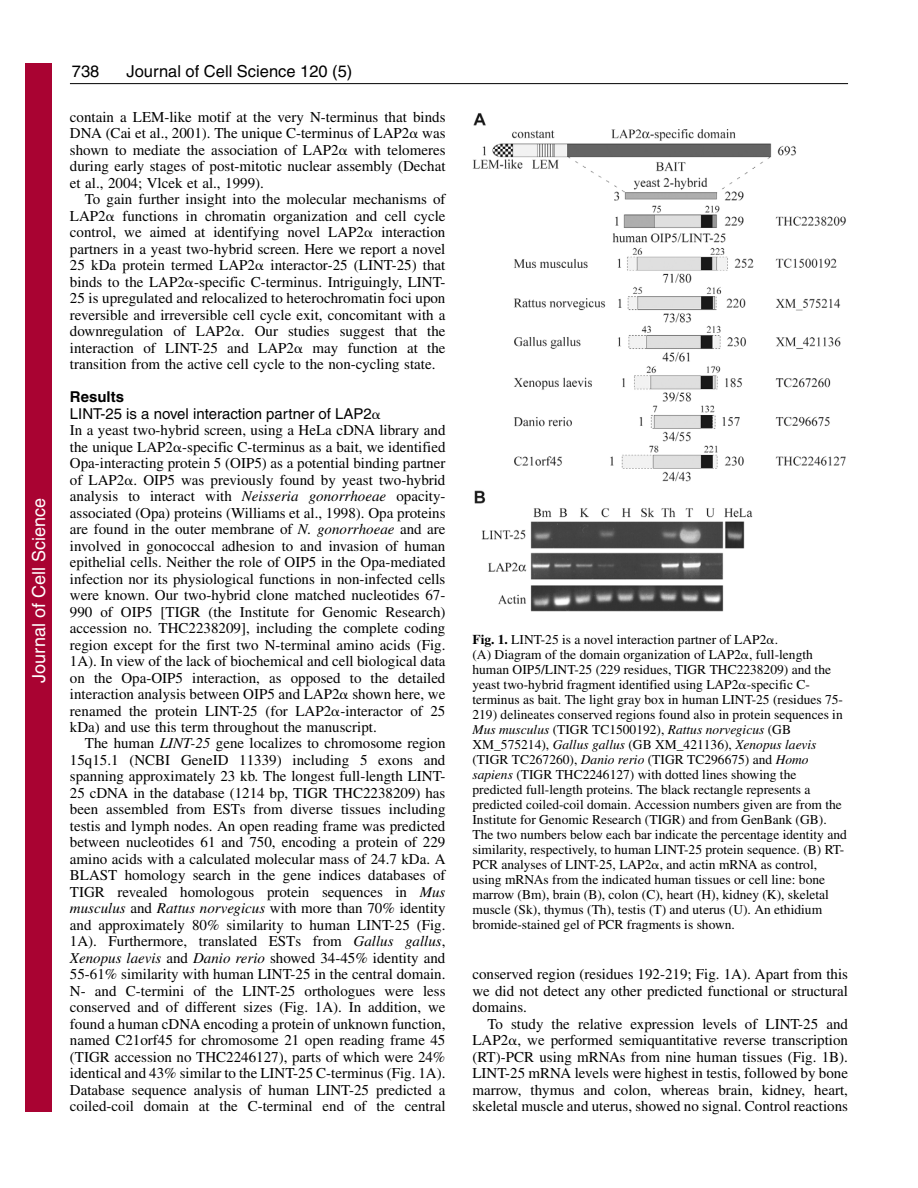
<style>
.page{position:relative;width:918px;height:1188px;background:#fff}
.page>*{position:absolute;margin:0;border:0;box-sizing:border-box;transform-origin:0 0}
.t1{font:18px "Helvetica";color:#fff}
.t2{font:16.5px "Helvetica";color:#000}
.t3{font:15px/16.5px "Times";color:#000;text-align:justify}
.t4{font:15px/16.5px "Helvetica";color:#000}
.t5{font:13.5px/15px "Times";color:#000}
.s1{font-family:"Mathematical Pi One"}
.s2{font-weight:700}
.s3{font-style:italic}
</style>
<div class="page">
<hr style="left:70px;top:83px;width:778px;height:1px;background:#000">
<img style="left:472px;top:113px;width:374px;height:499px">
<div style="left:26px;top:64px;width:26px;height:1048px;background:#a90332"></div>
<p class="t1" style="left:28px;top:683px;width:186px;rotate:-90deg">Journal of Cell Science</p>
<p class="t2" style="left:127px;top:65px;width:227px">Journal of Cell Science 120 (5)</p>
<p class="t2" style="left:72px;top:65px;width:29px">738</p>
<p class="t3" style="left:70px;top:110px;width:377px">contain a LEM-like motif at the very N-terminus that binds DNA (Cai et al., 2001). The unique C-terminus of LAP2<span class="s1">-</span> was shown to mediate the association of LAP2<span class="s1">-</span> with telomeres during early stages of post-mitotic nuclear assembly (Dechat et al., 2004; Vlcek et al., 1999).</p>
<p class="t3" style="left:70px;top:192px;width:377px;text-indent:15px">To gain further insight into the molecular mechanisms of LAP2<span class="s1">-</span> functions in chromatin organization and cell cycle control, we aimed at identifying novel LAP2<span class="s1">-</span> interaction partners in a yeast two-hybrid screen. Here we report a novel 25 kDa protein termed LAP2<span class="s1">-</span> interactor-25 (LINT-25) that binds to the LAP2<span class="s1">-</span>-specific C-terminus. Intriguingly, LINT-25 is upregulated and relocalized to heterochromatin foci upon reversible and irreversible cell cycle exit, concomitant with a downregulation of LAP2<span class="s1">-</span>. Our studies suggest that the interaction of LINT-25 and LAP2<span class="s1">-</span> may function at the transition from the active cell cycle to the non-cycling state.</p>
<p class="t4" style="left:70px;top:390px;width:313px"><span class="s2">Results<br></span>LINT-25 is a novel interaction partner of LAP2<span class="s1">-</span></p>
<p class="t3" style="left:70px;top:423px;width:377px">In a yeast two-hybrid screen, using a HeLa cDNA library and the unique LAP2<span class="s1">-</span>-specific C-terminus as a bait, we identified Opa-interacting protein 5 (OIP5) as a potential binding partner of LAP2<span class="s1">-</span>. OIP5 was previously found by yeast two-hybrid analysis to interact with <span class="s3">Neisseria gonorrhoeae</span> opacity&shy;associated (Opa) proteins (Williams et al., 1998). Opa proteins are found in the outer membrane of <span class="s3">N. gonorrhoeae</span> and are involved in gonococcal adhesion to and invasion of human epithelial cells. Neither the role of OIP5 in the Opa-mediated infection nor its physiological functions in non-infected cells were known. Our two-hybrid clone matched nucleotides 67- 990 of OIP5 [TIGR (the Institute for Genomic Research) accession no. THC2238209], including the complete coding region except for the first two N-terminal amino acids (Fig.<br>1A). In view of the lack of biochemical and cell biological data on the Opa-OIP5 interaction, as opposed to the detailed interaction analysis between OIP5 and LAP2<span class="s1">-</span> shown here, we renamed the protein LINT-25 (for LAP2<span class="s1">-</span>-interactor of 25 kDa) and use this term throughout the manuscript.</p>
<p class="t3" style="left:70px;top:737px;width:377px;text-indent:15px">The human <span class="s3">LINT-25</span> gene localizes to chromosome region 15q15.1 (NCBI GeneID 11339) including 5 exons and spanning approximately 23 kb. The longest full-length LINT-25 cDNA in the database (1214 bp, TIGR THC2238209) has been assembled from ESTs from diverse tissues including testis and lymph nodes. An open reading frame was predicted between nucleotides 61 and 750, encoding a protein of 229 amino acids with a calculated molecular mass of 24.7 kDa. A BLAST homology search in the gene indices databases of TIGR revealed homologous protein sequences in <span class="s3">Mus musculus</span> and <span class="s3">Rattus norvegicus</span> with more than 70% identity and approximately 80% similarity to human LINT-25 (Fig.<br>1A). Furthermore, translated ESTs from <span class="s3">Gallus gallus</span>, <span class="s3">Xenopus laevis</span> and <span class="s3">Danio rerio</span> showed 34-45% identity and 55-61% similarity with human LINT-25 in the central domain.<br>N- and C-termini of the LINT-25 orthologues were less conserved and of different sizes (Fig. 1A). In addition, we found a human cDNA encoding a protein of unknown function, named C21orf45 for chromosome 21 open reading frame 45 (TIGR accession no THC2246127), parts of which were 24% identical and 43% similar to the LINT-25 C-terminus (Fig. 1A).<br>Database sequence analysis of human LINT-25 predicted a coiled-coil domain at the C-terminal end of the central</p>
<p class="t5" style="left:472px;top:634px;width:376px"><span class="s2">Fig. 1.</span> LINT-25 is a novel interaction partner of LAP2<span class="s1">-</span>.<br>(A) Diagram of the domain organization of LAP2<span class="s1">-</span>, full-length human OIP5/LINT-25 (229 residues, TIGR THC2238209) and the yeast two-hybrid fragment identified using LAP2<span class="s1">-</span>-specific C&shy;terminus as bait. The light gray box in human LINT-25 (residues 75- 219) delineates conserved regions found also in protein sequences in <span class="s3">Mus musculus</span> (TIGR TC1500192), <span class="s3">Rattus norvegicus</span> (GB XM_575214), <span class="s3">Gallus gallus</span> (GB XM_421136), <span class="s3">Xenopus laevis </span>(TIGR TC267260), <span class="s3">Danio rerio</span> (TIGR TC296675) and <span class="s3">Homo sapiens</span> (TIGR THC2246127) with dotted lines showing the predicted full-length proteins. The black rectangle represents a predicted coiled-coil domain. Accession numbers given are from the Institute for Genomic Research (TIGR) and from GenBank (GB).<br>The two numbers below each bar indicate the percentage identity and similarity, respectively, to human LINT-25 protein sequence. (B) RT-PCR analyses of LINT-25, LAP2<span class="s1">-</span>, and actin mRNA as control, using mRNAs from the indicated human tissues or cell line: bone marrow (Bm), brain (B), colon (C), heart (H), kidney (K), skeletal muscle (Sk), thymus (Th), testis (T) and uterus (U). An ethidium bromide-stained gel of PCR fragments is shown.</p>
<p class="t3" style="left:472px;top:968px;width:377px">conserved region (residues 192-219; Fig. 1A). Apart from this we did not detect any other predicted functional or structural domains.</p>
<p class="t3" style="left:472px;top:1017px;width:377px;text-indent:15px">To study the relative expression levels of LINT-25 and LAP2<span class="s1">-</span>, we performed semiquantitative reverse transcription (RT)-PCR using mRNAs from nine human tissues (Fig. 1B).<br>LINT-25 mRNA levels were highest in testis, followed by bone marrow, thymus and colon, whereas brain, kidney, heart, skeletal muscle and uterus, showed no signal. Control reactions</p>
</div>
